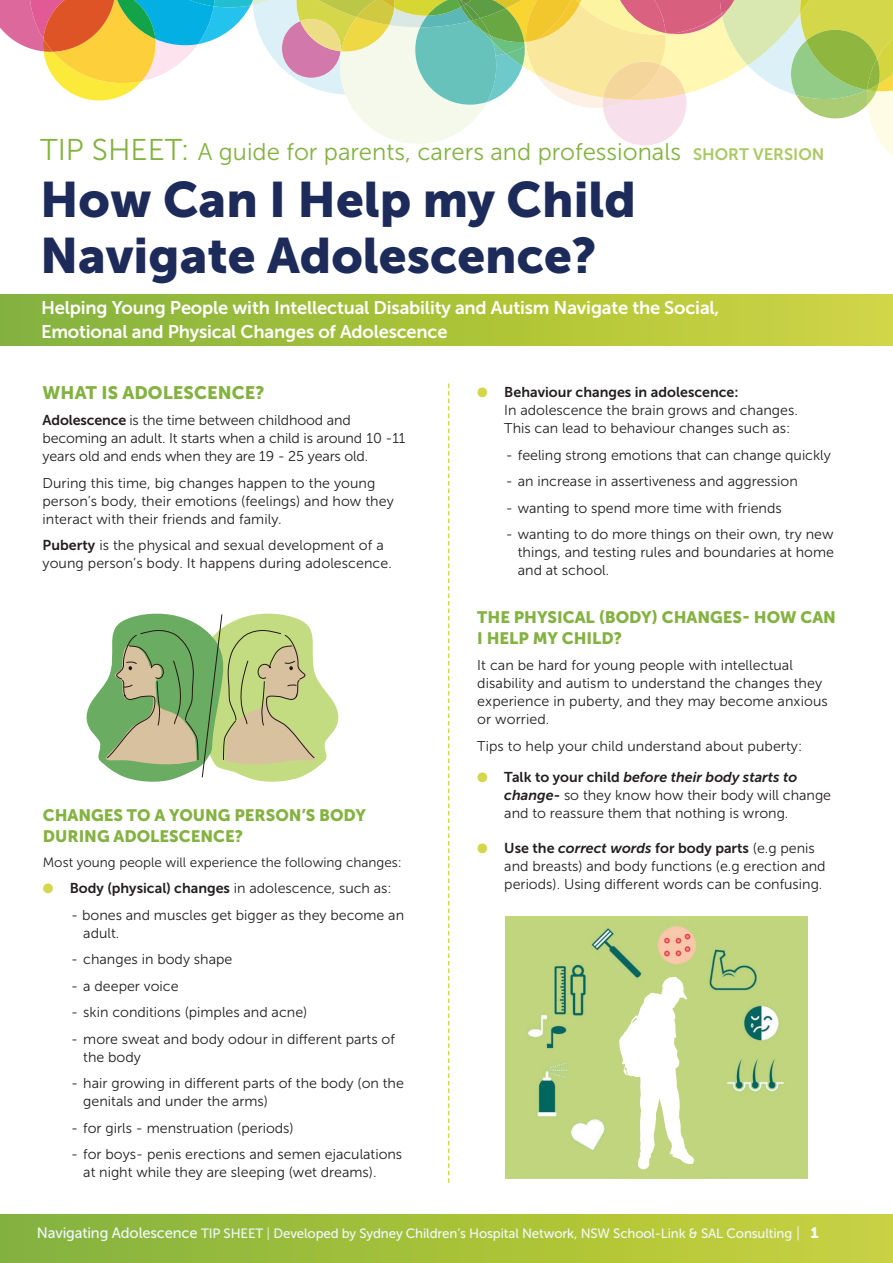
<style>
.page{position:relative;width:893px;height:1263px;background:#fff}
.page>*{position:absolute;margin:0;border:0;box-sizing:border-box;transform-origin:0 0}
.t1{font:49.5px/55.5px "Museo Sans 900";color:#1d2b5a}
.t2{font:24px "Museo Sans 300";color:#83b241}
.t3{font:18.3px "Museo Sans 700";letter-spacing:-.01em;color:#fff}
.t4{font:18px "Museo Sans 900";letter-spacing:.005em;color:#83b241}
.t5{font:16.5px/21px "Museo Sans 900";color:#83b241}
.t6{font:14.25px/18px "Museo Sans 300";color:#231f20}
.t7{font:14.25px "Museo Sans 700";color:#231f20}
.t8{font:13.5px "Museo Sans 500";letter-spacing:-.01em;color:#f1f9fa}
.t9{font:13.5px "Museo Sans 300";color:#231f20}
.s1{font-size:30px}
.s2{font-family:"Museo Sans 700";font-size:16.5px;color:#a9c963}
.s3{font-family:"Museo Sans 700"}
.s4{color:#d5d74b}
.s5{font-family:"Museo Sans 300"}
.s6{font-family:"Museo Sans 700";font-style:italic}
.s7{font-size:15px}
.s8{font-family:"Museo Sans 300";font-size:15px}
.s9{font-family:"Museo Sans 900";font-size:15px}
</style>
<div class="page">
<svg style="left:0;top:0;width:893px;height:156px"></svg>
<div style="left:0;top:295px;width:893px;height:51px;background:linear-gradient(to right,#83b23b,#d1d540)"></div>
<svg style="left:448px;top:384px;width:1px;height:799px"></svg>
<div style="left:0;top:1214px;width:893px;height:49px;background:linear-gradient(to right,#83b23c,#cad13c)"></div>
<svg style="left:86px;top:613px;width:253px;height:169px"></svg>
<img style="left:505px;top:917px;width:303px;height:262px">
<svg style="left:619px;top:977px;width:75px;height:192px"></svg>
<p class="t2" style="left:40px;top:139px;width:786px"><span class="s1">TIP SHEET:</span> A guide for parents, carers and professionals <span class="s2">SHORT VERSION</span></p>
<p class="t1" style="left:40px;top:172px;width:597px">How Can I Help my Child<br>Navigate Adolescence?</p>
<p class="t3" style="left:41px;top:297px;width:680px">Helping Young People with Intellectual Disability and Autism Navigate the Social,</p>
<p class="t3" style="left:41px;top:321px;width:408px">Emotional and Physical Changes of Adolescence</p>
<p class="t4" style="left:43px;top:382px;width:224px">WHAT IS ADOLESCENCE?</p>
<p class="t6" style="left:43px;top:411px;width:364px"><span class="s3">Adolescence</span> is the time between childhood and becoming an adult. It starts when a child is around 10 -11 years old and ends when they are 19 - 25 years old.</p>
<p class="t6" style="left:43px;top:474px;width:353px">During this time, big changes happen to the young person’s body, their emotions (feelings) and how they interact with their friends and family.</p>
<p class="t6" style="left:43px;top:536px;width:351px"><span class="s3">Puberty</span> is the physical and sexual development of a young person’s body. It happens during adolescence.</p>
<p class="t5" style="left:43px;top:805px;width:325px">CHANGES TO A YOUNG PERSON’S BODY<br>DURING ADOLESCENCE?</p>
<p class="t9" style="left:43px;top:855px;width:360px">Most young people will experience the following changes:</p>
<p class="t7" style="left:43px;top:880px;width:350px"><span class="s4">●</span> Body (physical) changes <span class="s5">in adolescence, such as:</span></p>
<p class="t6" style="left:83px;top:906px;width:322px;text-indent:-12px">- bones and muscles get bigger as they become an adult.</p>
<p class="t6" style="left:71px;top:950px;width:163px">- changes in body shape</p>
<p class="t6" style="left:71px;top:977px;width:109px">- a deeper voice</p>
<p class="t6" style="left:71px;top:1003px;width:238px">- skin conditions (pimples and acne)</p>
<p class="t6" style="left:83px;top:1030px;width:313px;text-indent:-12px">- more sweat and body odour in different parts of the body</p>
<p class="t6" style="left:83px;top:1074px;width:322px;text-indent:-12px">- hair growing in different parts of the body (on the genitals and under the arms)</p>
<p class="t6" style="left:71px;top:1119px;width:224px">- for girls - menstruation (periods)</p>
<p class="t6" style="left:83px;top:1145px;width:320px;text-indent:-12px">- for boys- penis erections and semen ejaculations at night while they are sleeping (wet dreams).</p>
<p class="t6" style="left:504px;top:383px;width:295px;text-indent:-27px"><span class="s4">●</span> <span class="s3">Behaviour changes in adolescence:<br></span>In adolescence the brain grows and changes.<br>This can lead to behaviour changes such as:</p>
<p class="t6" style="left:506px;top:446px;width:327px">- feeling strong emotions that can change quickly</p>
<p class="t6" style="left:506px;top:472px;width:294px">- an increase in assertiveness and aggression</p>
<p class="t6" style="left:506px;top:499px;width:277px">- wanting to spend more time with friends</p>
<p class="t6" style="left:518px;top:525px;width:318px;text-align:justify;text-indent:-12px">- wanting to do more things on their own, try new things, and testing rules and boundaries at home and at school.</p>
<p class="t5" style="left:477px;top:606px;width:360px">THE PHYSICAL (BODY) CHANGES- HOW CAN<br>I HELP MY CHILD?</p>
<p class="t6" style="left:477px;top:656px;width:352px">It can be hard for young people with intellectual disability and autism to understand the changes they experience in puberty, and they may become anxious or worried.</p>
<p class="t6" style="left:477px;top:737px;width:326px">Tips to help your child understand about puberty:</p>
<p class="t6" style="left:504px;top:768px;width:328px;text-indent:-27px"><span class="s4">●</span> <span class="s3">Talk to your child</span> <span class="s6">before their body starts to change</span><span class="s3">-</span> so they know how their body will change and to reassure them that nothing is wrong.</p>
<p class="t6" style="left:504px;top:839px;width:323px;text-indent:-27px"><span class="s4">●</span> <span class="s3">Use the</span> <span class="s6">correct words</span> <span class="s3">for body parts</span> (e.g penis and breasts) and body functions (e.g erection and periods). Using different words can be confusing.</p>
<p class="t8" style="left:37px;top:1226px;width:783px"><span class="s7">Navigating Adolescence</span> TIP SHEET <span class="s5">|</span> Developed by Sydney Children’s Hospital Network, NSW School-Link &amp; SAL Consulting <span class="s8">|</span> <span class="s9">1</span></p>
</div>
